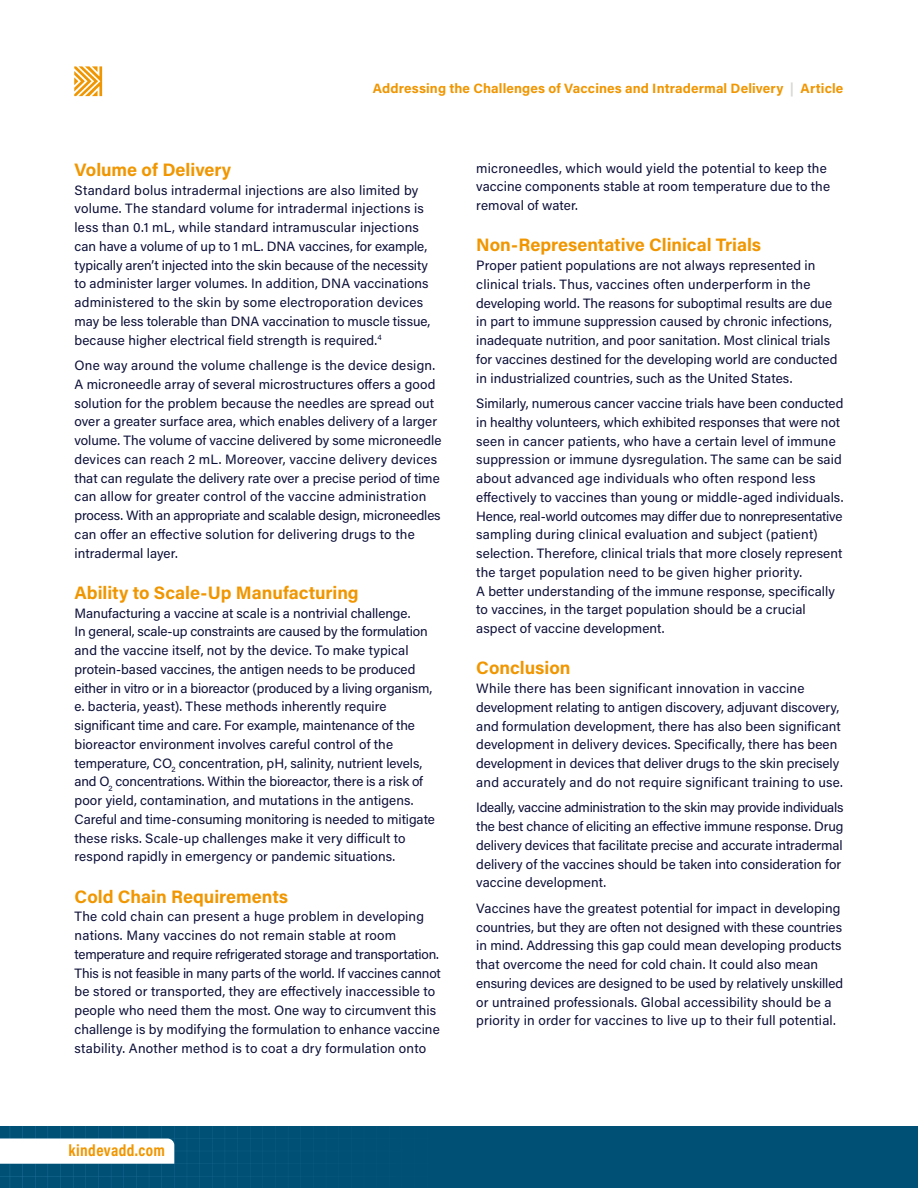
<style>
.page{position:relative;width:918px;height:1188px;background:#fff}
.page>*{position:absolute;margin:0;border:0;box-sizing:border-box;transform-origin:0 0}
.Body_Headline_2{font:700 18px "Acumin Pro";color:#f09601}
.t1{font:700 16.5px "Acumin Pro Cond";letter-spacing:.02em;color:#f09601}
.t2{font:13.5px/18.8px "Acumin Pro";letter-spacing:.005em;color:#0d1038}
.t3{font:700 13.5px "Acumin Pro";letter-spacing:.01em;color:#f09601}
.s1{color:#d9d9d6}
</style>
<div class="page">
<svg style="left:74px;top:66px;width:28px;height:30px"></svg>
<div style="left:0;top:1126px;width:918px;height:62px;background:#004f74"></div>
<svg style="left:0;top:1126px;width:276px;height:62px"></svg>
<p class="t3" style="left:373px;top:79px;width:472px">Addressing the Challenges of Vaccines and Intradermal Delivery <span class="s1">|</span> Article</p>
<p class="Body_Headline_2" style="left:75px;top:157px;width:158px">Volume of Delivery</p>
<p class="t2" style="left:75px;top:180px;width:357px">Standard bolus intradermal injections are also limited by volume. The standard volume for intradermal injections is less than 0.1 mL, while standard intramuscular injections can have a volume of up to 1 mL. DNA vaccines, for example, typically aren’t injected into the skin because of the necessity to administer larger volumes. In addition, DNA vaccinations administered to the skin by some electroporation devices may be less tolerable than DNA vaccination to muscle tissue, because higher electrical field strength is required.<sup>4</sup></p>
<p class="t2" style="left:75px;top:355px;width:368px">One way around the volume challenge is the device design.<br>A microneedle array of several microstructures offers a good solution for the problem because the needles are spread out over a greater surface area, which enables delivery of a larger volume. The volume of vaccine delivered by some microneedle devices can reach 2 mL. Moreover, vaccine delivery devices that can regulate the delivery rate over a precise period of time can allow for greater control of the vaccine administration process. With an appropriate and scalable design, microneedles can offer an effective solution for delivering drugs to the intradermal layer.</p>
<p class="Body_Headline_2" style="left:75px;top:580px;width:286px">Ability to Scale-Up Manufacturing</p>
<p class="t2" style="left:75px;top:603px;width:362px">Manufacturing a vaccine at scale is a nontrivial challenge.<br>In general, scale-up constraints are caused by the formulation and the vaccine itself, not by the device. To make typical protein-based vaccines, the antigen needs to be produced either in vitro or in a bioreactor (produced by a living organism, e. bacteria, yeast). These methods inherently require significant time and care. For example, maintenance of the bioreactor environment involves careful control of the temperature, CO<sub>2</sub> concentration, pH, salinity, nutrient levels, and O<sub>2</sub> concentrations. Within the bioreactor, there is a risk of poor yield, contamination, and mutations in the antigens.<br>Careful and time-consuming monitoring is needed to mitigate these risks. Scale-up challenges make it very difficult to respond rapidly in emergency or pandemic situations.</p>
<p class="Body_Headline_2" style="left:75px;top:884px;width:215px">Cold Chain Requirements</p>
<p class="t2" style="left:75px;top:907px;width:368px">The cold chain can present a huge problem in developing nations. Many vaccines do not remain stable at room temperature and require refrigerated storage and transportation.<br>This is not feasible in many parts of the world. If vaccines cannot be stored or transported, they are effectively inaccessible to people who need them the most. One way to circumvent this challenge is by modifying the formulation to enhance vaccine stability. Another method is to coat a dry formulation onto</p>
<p class="t2" style="left:476px;top:158px;width:355px">microneedles, which would yield the potential to keep the vaccine components stable at room temperature due to the removal of water.</p>
<p class="Body_Headline_2" style="left:476px;top:232px;width:286px">Non-Representative Clinical Trials</p>
<p class="t2" style="left:476px;top:255px;width:363px">Proper patient populations are not always represented in clinical trials. Thus, vaccines often underperform in the developing world. The reasons for suboptimal results are due in part to immune suppression caused by chronic infections, inadequate nutrition, and poor sanitation. Most clinical trials for vaccines destined for the developing world are conducted in industrialized countries, such as the United States.</p>
<p class="t2" style="left:476px;top:393px;width:369px">Similarly, numerous cancer vaccine trials have been conducted in healthy volunteers, which exhibited responses that were not seen in cancer patients, who have a certain level of immune suppression or immune dysregulation. The same can be said about advanced age individuals who often respond less effectively to vaccines than young or middle-aged individuals.<br>Hence, real-world outcomes may differ due to nonrepresentative sampling during clinical evaluation and subject (patient) selection. Therefore, clinical trials that more closely represent the target population need to be given higher priority.<br>A better understanding of the immune response, specifically to vaccines, in the target population should be a crucial aspect of vaccine development.</p>
<p class="Body_Headline_2" style="left:476px;top:655px;width:96px">Conclusion</p>
<p class="t2" style="left:476px;top:678px;width:368px">While there has been significant innovation in vaccine development relating to antigen discovery, adjuvant discovery, and formulation development, there has also been significant development in delivery devices. Specifically, there has been development in devices that deliver drugs to the skin precisely and accurately and do not require significant training to use.</p>
<p class="t2" style="left:476px;top:798px;width:369px">Ideally, vaccine administration to the skin may provide individuals the best chance of eliciting an effective immune response. Drug delivery devices that facilitate precise and accurate intradermal delivery of the vaccines should be taken into consideration for vaccine development.</p>
<p class="t2" style="left:476px;top:898px;width:368px">Vaccines have the greatest potential for impact in developing countries, but they are often not designed with these countries in mind. Addressing this gap could mean developing products that overcome the need for cold chain. It could also mean ensuring devices are designed to be used by relatively unskilled or untrained professionals. Global accessibility should be a priority in order for vaccines to live up to their full potential.</p>
<p class="t1" style="left:69px;top:1140px;width:98px">kindevadd.com</p>
</div>
